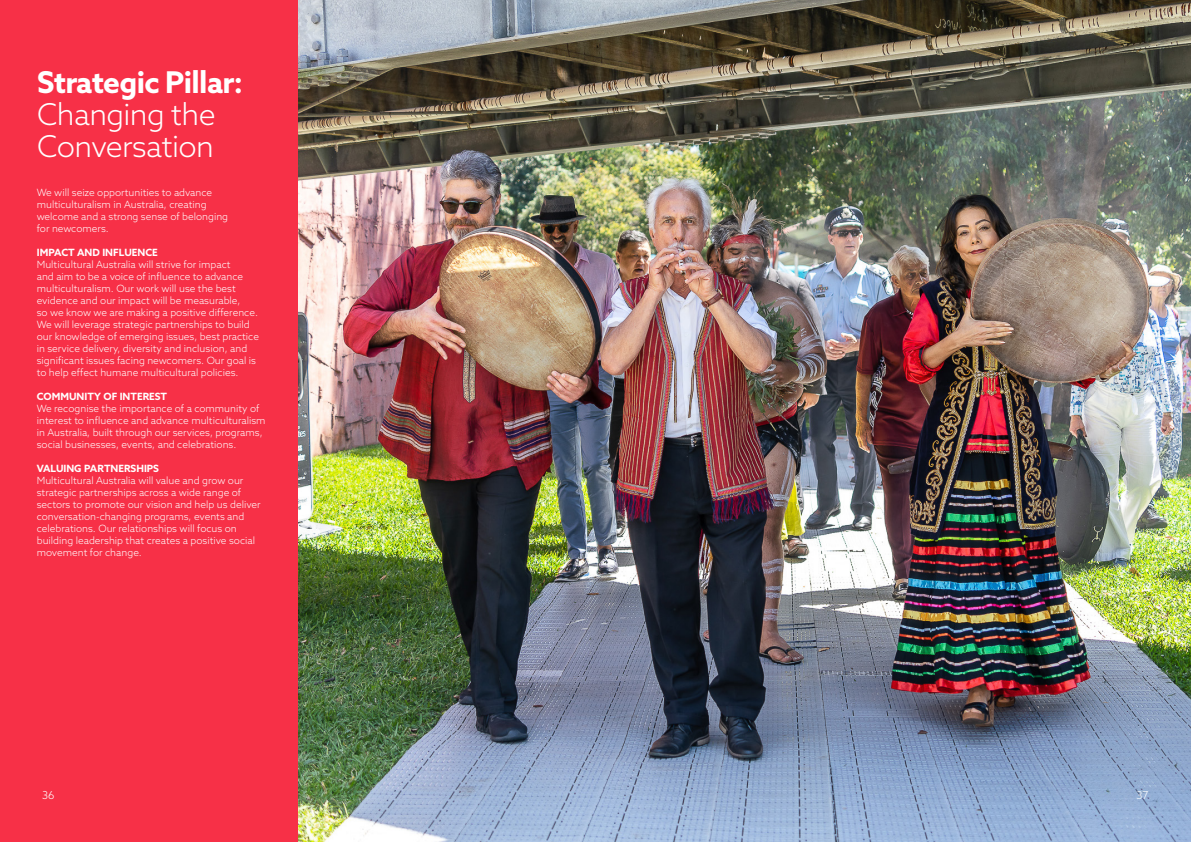
<style>
.page{position:relative;width:1191px;height:842px;background:#fff}
.page>*{position:absolute;margin:0;border:0;box-sizing:border-box;transform-origin:0 0}
.t1{font:300 30px/32px "Azo Sans";letter-spacing:-.02em;color:#fff}
.t2{font:300 11px "Azo Sans";color:#fff}
.t3{font:300 10px/12px "Azo Sans";color:#fff}
.t4{font:700 10px "Azo Sans";color:#fff}
.s1{font-weight:700}
</style>
<div class="page">
<img style="left:298px;top:0;width:893px;height:842px">
<div style="left:0;top:0;width:298px;height:842px;background:#f73047"></div>
<p class="t1" style="left:37px;top:66px;width:208px"><span class="s1">Strategic Pillar:<br></span>Changing the<br>Conversation</p>
<p class="t3" style="left:37px;top:186px;width:193px">We will seize opportunities to advance multiculturalism in Australia, creating welcome and a strong sense of belonging for newcomers.</p>
<p class="t4" style="left:37px;top:246px;width:122px">IMPACT AND INFLUENCE</p>
<p class="t3" style="left:37px;top:258px;width:224px">Multicultural Australia will strive for impact<br>and aim to be a voice of influence to advance multiculturalism. Our work will use the best evidence and our impact will be measurable,<br>so we know we are making a positive difference.<br>We will leverage strategic partnerships to build our knowledge of emerging issues, best practice in service delivery, diversity and inclusion, and significant issues facing newcomers. Our goal is to help effect humane multicultural policies.</p>
<p class="t4" style="left:37px;top:390px;width:132px">COMMUNITY OF INTEREST</p>
<p class="t3" style="left:37px;top:402px;width:230px">We recognise the importance of a community of interest to influence and advance multiculturalism in Australia, built through our services, programs, social businesses, events, and celebrations.</p>
<p class="t4" style="left:37px;top:462px;width:124px">VALUING PARTNERSHIPS</p>
<p class="t3" style="left:37px;top:474px;width:225px">Multicultural Australia will value and grow our strategic partnerships across a wide range of sectors to promote our vision and help us deliver conversation-changing programs, events and celebrations. Our relationships will focus on building leadership that creates a positive social movement for change.</p>
<p class="t2" style="left:42px;top:788px;width:14px">36</p>
<p class="t2" style="left:1136px;top:788px;width:14px">37</p>
</div>
